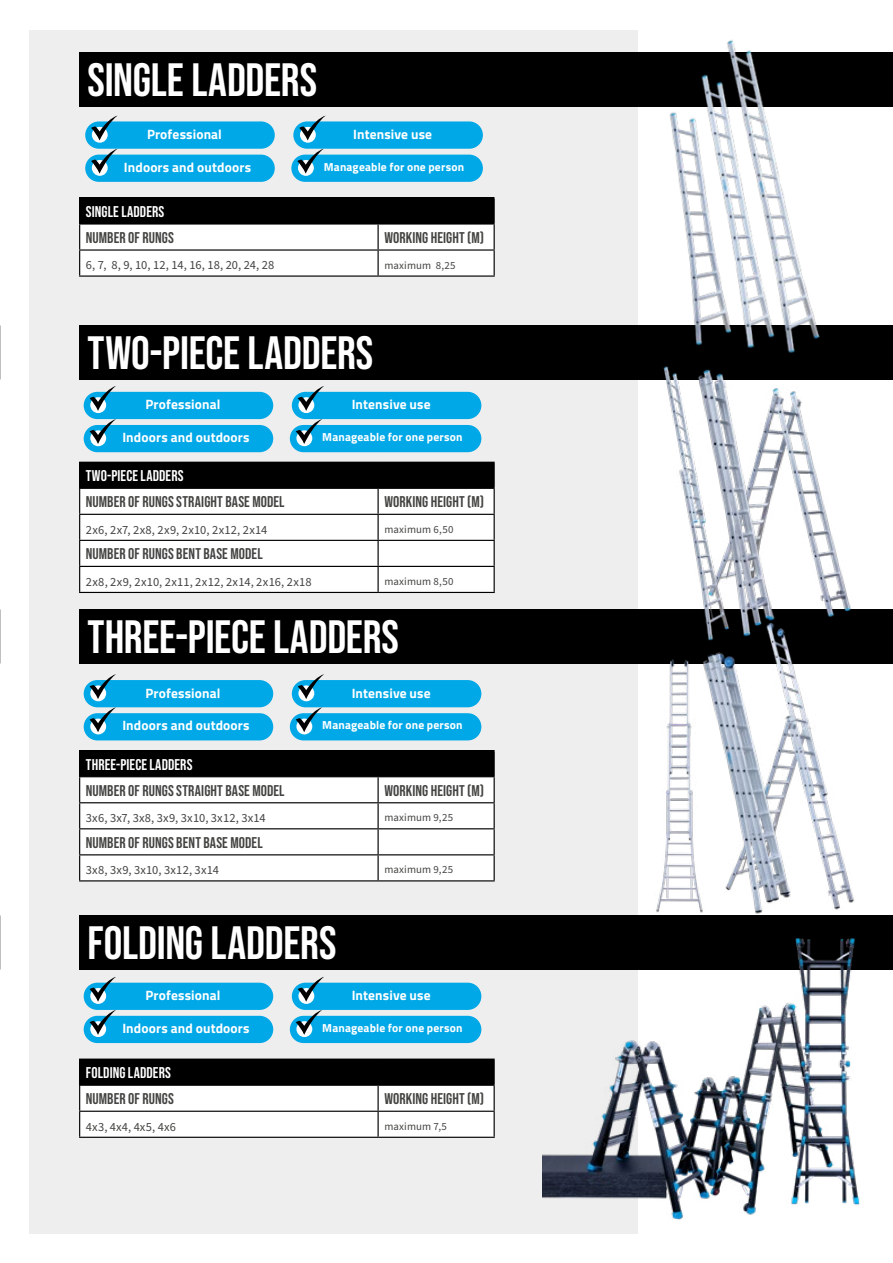
<style>
.page{position:relative;width:893px;height:1263px;background:#fff}
.page>*{position:absolute;margin:0;border:0;box-sizing:border-box;transform-origin:0 0}
.t1{font:46.65px "Bebas Neue";letter-spacing:-.005em;color:#fff}
.t2{font:15.6px "Bebas Neue";letter-spacing:.005em;color:#444442}
.t3{font:15.6px "Bebas Neue";letter-spacing:.01em;color:#fff}
.t4{font:700 13.5px "Titillium Web";letter-spacing:.01em;color:#fff}
.t5{font:12.45px "Source Sans Pro";letter-spacing:.015em;color:#444442}
.t6{font:700 11.55px "Titillium Web";letter-spacing:.015em;color:#fff}
.t7{font:10.95px "Source Sans Pro";letter-spacing:.015em;color:#444442}
</style>
<div class="page">
<div style="left:30px;top:30px;width:608px;height:1203px;background:#eee"></div>
<div style="left:79px;top:325px;width:814px;height:54px;background:#000"></div>
<div style="left:79px;top:53px;width:814px;height:54px;background:#000"></div>
<div style="left:79px;top:609px;width:814px;height:54px;background:#000"></div>
<div style="left:79px;top:915px;width:814px;height:55px;background:#000"></div>
<hr style="left:79px;top:197px;width:299px;height:2px;background:#000">
<hr style="left:378px;top:197px;width:117px;height:2px;background:#000">
<svg style="left:79px;top:199px;width:416px;height:76px;background:#a3a3a3"></svg>
<hr style="left:79px;top:275px;width:299px;height:2px;background:#000">
<hr style="left:378px;top:275px;width:117px;height:2px;background:#000">
<hr style="left:79px;top:1058px;width:299px;height:2px;background:#000">
<hr style="left:378px;top:1058px;width:117px;height:2px;background:#000">
<svg style="left:79px;top:1060px;width:416px;height:77px;background:#a1a1a1"></svg>
<hr style="left:79px;top:1137px;width:299px;height:1px;background:#000">
<hr style="left:378px;top:1137px;width:117px;height:1px;background:#000">
<hr style="left:79px;top:462px;width:299px;height:1px;background:#000">
<hr style="left:378px;top:462px;width:117px;height:1px;background:#000">
<svg style="left:79px;top:463px;width:416px;height:129px;background:#bababa"></svg>
<hr style="left:79px;top:592px;width:299px;height:1px;background:#000">
<hr style="left:378px;top:592px;width:117px;height:1px;background:#000">
<hr style="left:79px;top:750px;width:299px;height:1px;background:#000">
<hr style="left:378px;top:750px;width:117px;height:1px;background:#000">
<svg style="left:79px;top:751px;width:416px;height:129px;background:#bababa"></svg>
<hr style="left:79px;top:880px;width:299px;height:1px;background:#000">
<hr style="left:378px;top:880px;width:117px;height:1px;background:#000">
<div style="left:84px;top:392px;width:189px;height:27px;background:#00a8e7;border-radius:14px"></div>
<svg style="left:90px;top:397px;width:16px;height:16px"></svg>
<svg style="left:90px;top:386px;width:26px;height:25px"></svg>
<div style="left:292px;top:392px;width:189px;height:27px;background:#00a8e7;border-radius:14px"></div>
<svg style="left:298px;top:397px;width:16px;height:16px"></svg>
<svg style="left:298px;top:386px;width:26px;height:25px"></svg>
<div style="left:84px;top:425px;width:189px;height:27px;background:#00a8e7;border-radius:14px"></div>
<svg style="left:90px;top:430px;width:16px;height:16px"></svg>
<svg style="left:90px;top:419px;width:26px;height:25px"></svg>
<div style="left:290px;top:425px;width:191px;height:27px;background:#00a8e7;border-radius:14px"></div>
<div style="left:296px;top:430px;width:16px;height:16px;background:#fff;border-radius:50%"></div>
<svg style="left:296px;top:419px;width:26px;height:25px"></svg>
<div style="left:85px;top:121px;width:190px;height:28px;background:#00a8e7;border-radius:14px"></div>
<svg style="left:92px;top:127px;width:16px;height:16px"></svg>
<svg style="left:91px;top:116px;width:27px;height:24px"></svg>
<div style="left:293px;top:121px;width:190px;height:28px;background:#00a8e7;border-radius:14px"></div>
<svg style="left:300px;top:127px;width:16px;height:16px"></svg>
<svg style="left:299px;top:116px;width:27px;height:24px"></svg>
<div style="left:85px;top:155px;width:190px;height:27px;background:#00a8e7;border-radius:14px"></div>
<svg style="left:92px;top:160px;width:16px;height:16px"></svg>
<svg style="left:91px;top:149px;width:27px;height:25px"></svg>
<div style="left:291px;top:155px;width:192px;height:27px;background:#00a8e7;border-radius:14px"></div>
<svg style="left:298px;top:160px;width:16px;height:16px"></svg>
<svg style="left:297px;top:149px;width:27px;height:25px"></svg>
<div style="left:84px;top:680px;width:189px;height:27px;background:#00a8e7;border-radius:14px"></div>
<div style="left:90px;top:685px;width:16px;height:16px;background:#fff;border-radius:50%"></div>
<svg style="left:90px;top:674px;width:26px;height:25px"></svg>
<div style="left:292px;top:680px;width:189px;height:27px;background:#00a8e7;border-radius:14px"></div>
<div style="left:298px;top:685px;width:16px;height:16px;background:#fff;border-radius:50%"></div>
<svg style="left:298px;top:674px;width:26px;height:25px"></svg>
<div style="left:84px;top:713px;width:189px;height:27px;background:#00a8e7;border-radius:14px"></div>
<div style="left:90px;top:718px;width:16px;height:16px;background:#fff;border-radius:50%"></div>
<svg style="left:90px;top:707px;width:26px;height:25px"></svg>
<div style="left:290px;top:713px;width:191px;height:27px;background:#00a8e7;border-radius:14px"></div>
<div style="left:296px;top:718px;width:16px;height:16px;background:#fff;border-radius:50%"></div>
<svg style="left:296px;top:707px;width:26px;height:25px"></svg>
<div style="left:84px;top:983px;width:189px;height:27px;background:#00a8e7;border-radius:14px"></div>
<svg style="left:90px;top:988px;width:16px;height:16px"></svg>
<svg style="left:90px;top:977px;width:26px;height:25px"></svg>
<div style="left:292px;top:983px;width:189px;height:27px;background:#00a8e7;border-radius:14px"></div>
<svg style="left:298px;top:988px;width:16px;height:16px"></svg>
<svg style="left:298px;top:977px;width:26px;height:25px"></svg>
<div style="left:84px;top:1016px;width:189px;height:27px;background:#00a8e7;border-radius:14px"></div>
<svg style="left:90px;top:1021px;width:16px;height:16px"></svg>
<svg style="left:90px;top:1010px;width:26px;height:25px"></svg>
<div style="left:290px;top:1016px;width:191px;height:27px;background:#00a8e7;border-radius:14px"></div>
<svg style="left:296px;top:1021px;width:16px;height:16px"></svg>
<svg style="left:296px;top:1010px;width:26px;height:25px"></svg>
<img style="left:669px;top:74px;width:41px;height:268px">
<img style="left:710px;top:40px;width:132px;height:313px">
<img style="left:793px;top:379px;width:79px;height:219px">
<img style="left:743px;top:347px;width:50px;height:251px">
<img style="left:641px;top:342px;width:102px;height:288px">
<img style="left:720px;top:598px;width:131px;height:32px">
<img style="left:594px;top:630px;width:299px;height:282px">
<img style="left:627px;top:637px;width:105px;height:276px">
<img style="left:542px;top:1040px;width:141px;height:194px">
<img style="left:674px;top:1065px;width:13px;height:131px">
<img style="left:687px;top:1077px;width:28px;height:122px">
<img style="left:0;top:862px;width:30px;height:333px">
<img style="left:715px;top:912px;width:145px;height:303px">
<h1 class="t1" style="left:88px;top:54px;width:231px">SINGLE LADDERS</h1>
<p class="t4" style="left:147px;top:124px;width:76px">Professional</p>
<p class="t4" style="left:353px;top:124px;width:80px">Intensive use</p>
<p class="t4" style="left:124px;top:157px;width:129px">Indoors and outdoors</p>
<p class="t6" style="left:324px;top:158px;width:142px">Manageable for one person</p>
<p class="t3" style="left:86px;top:203px;width:80px">SINGLE LADDERS</p>
<p class="t2" style="left:86px;top:229px;width:89px">NUMBER OF RUNGS</p>
<p class="t2" style="left:384px;top:229px;width:101px">WORKING HEIGHT (M)</p>
<p class="t5" style="left:86px;top:257px;width:190px">6, 7, 8, 9, 10, 12, 14, 16, 18, 20, 24, 28</p>
<p class="t7" style="left:384px;top:258px;width:73px">maximum 8,25</p>
<h1 class="t1" style="left:88px;top:326px;width:287px">TWO-PIECE LADDERS</h1>
<p class="t4" style="left:145px;top:394px;width:76px">Professional</p>
<p class="t4" style="left:352px;top:394px;width:80px">Intensive use</p>
<p class="t4" style="left:122px;top:427px;width:129px">Indoors and outdoors</p>
<p class="t6" style="left:322px;top:428px;width:142px">Manageable for one person</p>
<p class="t3" style="left:86px;top:467px;width:99px">TWO-PIECE LADDERS</p>
<p class="t2" style="left:86px;top:493px;width:200px">NUMBER OF RUNGS STRAIGHT BASE MODEL</p>
<p class="t2" style="left:384px;top:493px;width:101px">WORKING HEIGHT (M)</p>
<p class="t5" style="left:86px;top:521px;width:183px">2x6, 2x7, 2x8, 2x9, 2x10, 2x12, 2x14</p>
<p class="t7" style="left:384px;top:522px;width:71px">maximum 6,50</p>
<p class="t2" style="left:86px;top:545px;width:178px">NUMBER OF RUNGS BENT BASE MODEL</p>
<p class="t5" style="left:86px;top:573px;width:227px">2x8, 2x9, 2x10, 2x11, 2x12, 2x14, 2x16, 2x18</p>
<p class="t7" style="left:384px;top:574px;width:71px">maximum 8,50</p>
<h1 class="t1" style="left:88px;top:610px;width:313px">THREE-PIECE LADDERS</h1>
<p class="t4" style="left:145px;top:682px;width:76px">Professional</p>
<p class="t4" style="left:352px;top:682px;width:80px">Intensive use</p>
<p class="t4" style="left:122px;top:715px;width:129px">Indoors and outdoors</p>
<p class="t6" style="left:322px;top:716px;width:142px">Manageable for one person</p>
<p class="t3" style="left:86px;top:755px;width:108px">THREE-PIECE LADDERS</p>
<p class="t2" style="left:86px;top:781px;width:200px">NUMBER OF RUNGS STRAIGHT BASE MODEL</p>
<p class="t2" style="left:384px;top:781px;width:101px">WORKING HEIGHT (M)</p>
<p class="t5" style="left:86px;top:810px;width:181px">3x6, 3x7, 3x8, 3x9, 3x10, 3x12, 3x14</p>
<p class="t7" style="left:384px;top:810px;width:70px">maximum 9,25</p>
<p class="t2" style="left:86px;top:833px;width:178px">NUMBER OF RUNGS BENT BASE MODEL</p>
<p class="t5" style="left:86px;top:862px;width:135px">3x8, 3x9, 3x10, 3x12, 3x14</p>
<p class="t7" style="left:384px;top:862px;width:70px">maximum 9,25</p>
<h1 class="t1" style="left:88px;top:916px;width:250px">FOLDING LADDERS</h1>
<p class="t4" style="left:145px;top:985px;width:76px">Professional</p>
<p class="t4" style="left:352px;top:985px;width:80px">Intensive use</p>
<p class="t4" style="left:122px;top:1018px;width:129px">Indoors and outdoors</p>
<p class="t6" style="left:322px;top:1019px;width:142px">Manageable for one person</p>
<p class="t3" style="left:86px;top:1064px;width:87px">FOLDING LADDERS</p>
<p class="t2" style="left:86px;top:1090px;width:89px">NUMBER OF RUNGS</p>
<p class="t2" style="left:384px;top:1090px;width:101px">WORKING HEIGHT (M)</p>
<p class="t5" style="left:86px;top:1118px;width:92px">4x3, 4x4, 4x5, 4x6</p>
<p class="t7" style="left:384px;top:1119px;width:64px">maximum 7,5</p>
</div>
